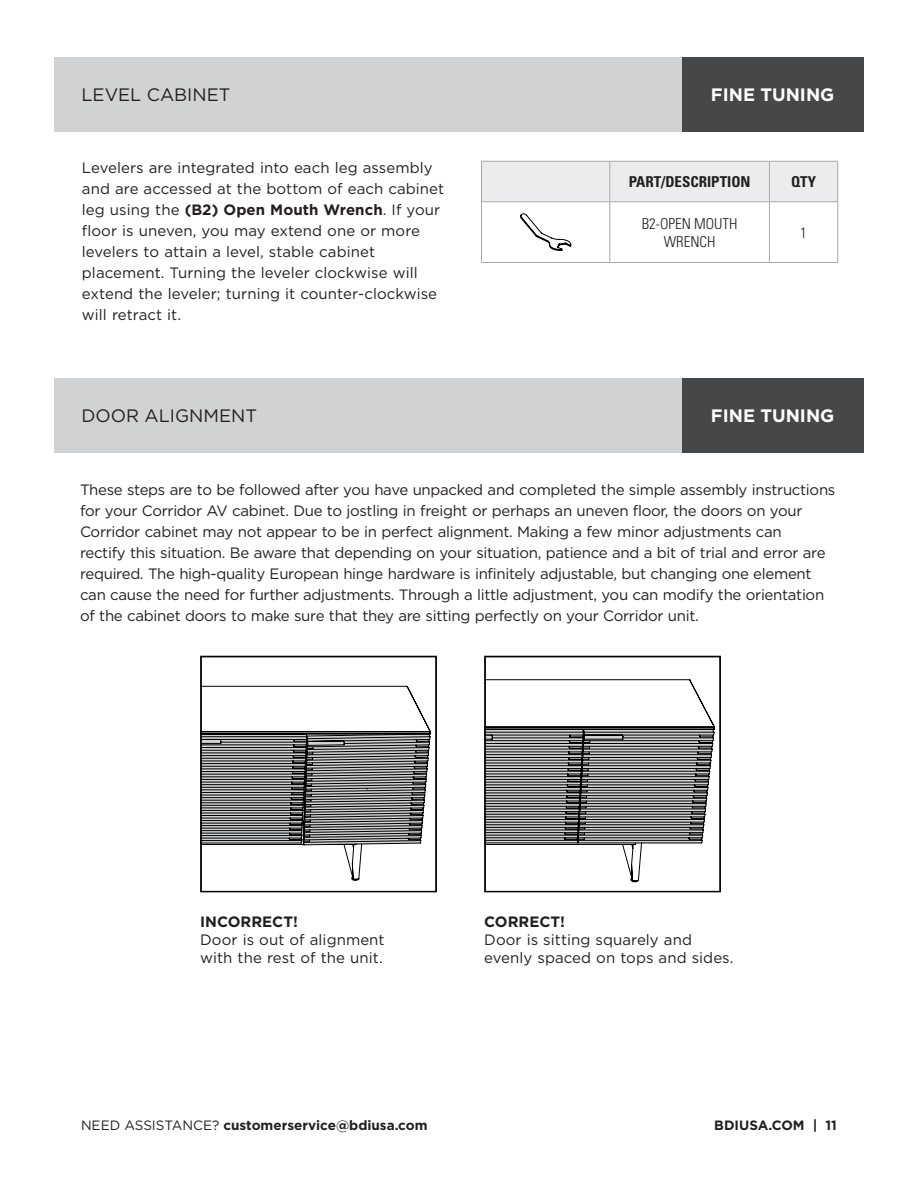
<style>
.page{position:relative;width:918px;height:1188px;background:#fff}
.page>*{position:absolute;margin:0;border:0;box-sizing:border-box;transform-origin:0 0}
.t1{font:18px "Gotham";color:#231f20}
.t2{font:700 18px "Gotham";color:#fff}
.t3{font:15px/21px "Gotham";letter-spacing:-.02em;color:#231f20}
.t4{font:15px/21px "Gotham";letter-spacing:.005em;color:#231f20}
.t5{font:700 condensed 15px "Univers";color:#231f20}
.t6{font:300 condensed 15px/18px "Univers";color:#231f20;text-align:center}
.t7{font:700 15px "Gotham";color:#231f20}
.t8{font:700 13.5px "Gotham";color:#231f20}
.s1{font-weight:700}
.s2{font-weight:400}
</style>
<div class="page">
<div style="left:54px;top:378px;width:810px;height:74px;background:#d1d2d4"></div>
<svg style="left:487px;top:679px;width:228px;height:203px"></svg>
<div style="left:484px;top:656px;width:237px;height:236px;border:2px solid #000"></div>
<svg style="left:203px;top:686px;width:228px;height:195px"></svg>
<div style="left:200px;top:656px;width:237px;height:236px;border:2px solid #000"></div>
<hr style="left:481px;top:161px;width:1px;height:41px;background:#a8a9ad">
<hr style="left:838px;top:161px;width:1px;height:41px;background:#a8a9ad">
<hr style="left:481px;top:202px;width:1px;height:60px;background:#a8a9ad">
<hr style="left:838px;top:202px;width:1px;height:60px;background:#a8a9ad">
<hr style="left:481px;top:262px;width:129px;height:1px;background:#a8a9ad">
<svg style="left:482px;top:161px;width:356px;height:102px"></svg>
<div style="left:683px;top:378px;width:181px;height:74px;background:#464748"></div>
<div style="left:54px;top:57px;width:810px;height:74px;background:#d1d2d4"></div>
<div style="left:683px;top:57px;width:181px;height:74px;background:#464748"></div>
<p class="t1" style="left:81px;top:83px;width:150px">LEVEL CABINET</p>
<p class="t2" style="left:711px;top:83px;width:125px">FINE TUNING</p>
<p class="t4" style="left:82px;top:157px;width:364px">Levelers are integrated into each leg assembly and are accessed at the bottom of each cabinet leg using the <span class="s1">(B2) Open Mouth Wrench</span>. If your floor is uneven, you may extend one or more levelers to attain a level, stable cabinet placement. Turning the leveler clockwise will extend the leveler; turning it counter-clockwise will retract it.</p>
<p class="t1" style="left:81px;top:404px;width:177px">DOOR ALIGNMENT</p>
<p class="t5" style="left:629px;top:173px;width:123px">PART/DESCRIPTION</p>
<p class="t5" style="left:791px;top:173px;width:27px">QTY</p>
<p class="t6" style="left:642px;top:215px;width:97px">B2-OPEN MOUTH<br>WRENCH</p>
<p class="t6" style="left:800px;top:224px;width:8px">1</p>
<p class="t2" style="left:711px;top:403px;width:125px">FINE TUNING</p>
<p class="t3" style="left:80px;top:479px;width:757px">These steps are to be followed after you have unpacked and completed the simple assembly instructions for your Corridor AV cabinet. Due to jostling in freight or perhaps an uneven floor, the doors on your Corridor cabinet may not appear to be in perfect alignment. Making a few minor adjustments can<br>rectify this situation. Be aware that depending on your situation, patience and a bit of trial and error are required. The high-quality European hinge hardware is infinitely adjustable, but changing one element can cause the need for further adjustments. Through a little adjustment, you can modify the orientation of the cabinet doors to make sure that they are sitting perfectly on your Corridor unit.</p>
<p class="t7" style="left:200px;top:912px;width:99px">INCORRECT!</p>
<p class="t4" style="left:200px;top:930px;width:186px;line-height:18px">Door is out of alignment with the rest of the unit.</p>
<p class="t7" style="left:484px;top:912px;width:82px">CORRECT!</p>
<p class="t4" style="left:484px;top:930px;width:251px;line-height:18px">Door is sitting squarely and evenly spaced on tops and sides.</p>
<p class="t8" style="left:81px;top:1117px;width:348px"><span class="s2">NEED ASSISTANCE?</span> customerservice@bdiusa.com</p>
<p class="t8" style="left:714px;top:1117px;width:124px">BDIUSA.COM | 11</p>
</div>
